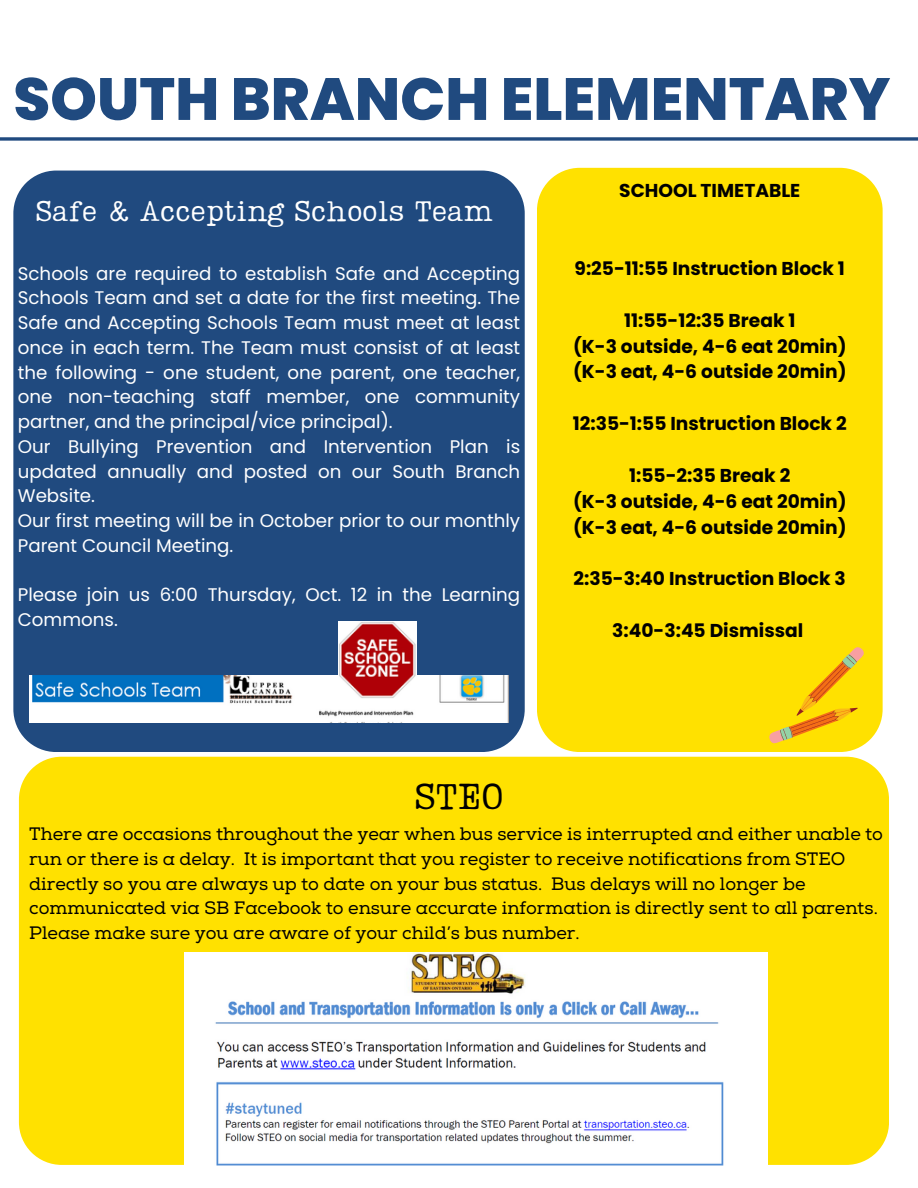
<style>
.page{position:relative;width:918px;height:1188px;background:#fff}
.page>*{position:absolute;margin:0;border:0;box-sizing:border-box;transform-origin:0 0}
.t1{font:800 59.4px "Poppins";color:#204a7f}
.t2{font:36px "Lumios TW Used";color:#000}
.t3{font:28.5px "Lumios TW Used";color:#fff}
.t4{font:700 18.6px "Poppins";color:#000}
.t5{font:18.3px/24.8px "Poppins";color:#fff;text-align:justify}
.t6{font:18px/24.8px "Nexa Slab";color:#000}
</style>
<div class="page">
<svg style="left:0;top:137px;width:918px;height:4px;background:#426592"></svg>
<div style="left:13px;top:171px;width:512px;height:581px;background:#204a7f"></div>
<img style="left:29px;top:675px;width:479px;height:47px">
<img style="left:339px;top:622px;width:78px;height:76px">
<div style="left:537px;top:168px;width:346px;height:584px;background:#ffe100"></div>
<svg style="left:768px;top:646px;width:97px;height:98px;background:#f8ce0b"></svg>
<div style="left:19px;top:757px;width:870px;height:408px;background:#ffe100"></div>
<img style="left:185px;top:953px;width:582px;height:212px">
<p class="t1" style="left:13px;top:58px;width:879px">SOUTH BRANCH ELEMENTARY</p>
<p class="t3" style="left:35px;top:192px;width:459px">Safe &amp; Accepting Schools Team</p>
<p class="t5" style="left:18px;top:261px;width:504px">Schools are required to establish Safe and Accepting Schools Team and set a date for the first meeting. The Safe and Accepting Schools Team must meet at least once in each term. The Team must consist of at least the following - one student, one parent, one teacher, one non-teaching staff member, one community partner, and the principal/vice principal).</p>
<p class="t5" style="left:18px;top:434px;width:504px">Our Bullying Prevention and Intervention Plan is updated annually and posted on our South Branch Website.</p>
<p class="t5" style="left:18px;top:508px;width:504px">Our first meeting will be in October prior to our monthly<br>Parent Council Meeting.</p>
<p class="t5" style="left:18px;top:583px;width:504px">Please join us 6:00 Thursday, Oct. 12 in the Learning<br>Commons.</p>
<p class="t4" style="left:619px;top:178px;width:183px">SCHOOL TIMETABLE</p>
<p class="t4" style="left:575px;top:255px;width:272px">9:25-11:55 Instruction Block 1</p>
<p class="t4" style="left:624px;top:307px;width:173px">11:55-12:35 Break 1</p>
<p class="t4" style="left:573px;top:333px;width:275px">(K-3 outside, 4-6 eat 20min)</p>
<p class="t4" style="left:573px;top:359px;width:275px">(K-3 eat, 4-6 outside 20min)</p>
<p class="t4" style="left:573px;top:411px;width:275px">12:35-1:55 Instruction Block 2</p>
<p class="t4" style="left:629px;top:462px;width:163px">1:55-2:35 Break 2</p>
<p class="t4" style="left:573px;top:488px;width:275px">(K-3 outside, 4-6 eat 20min)</p>
<p class="t4" style="left:573px;top:514px;width:275px">(K-3 eat, 4-6 outside 20min)</p>
<p class="t4" style="left:574px;top:566px;width:274px">2:35-3:40 Instruction Block 3</p>
<p class="t4" style="left:612px;top:618px;width:192px">3:40-3:45 Dismissal</p>
<p class="t2" style="left:415px;top:772px;width:90px">STEO</p>
<p class="t6" style="left:29px;top:822px;width:855px">There are occasions throughout the year when bus service is interrupted and either unable to run or there is a delay. It is important that you register to receive notifications from STEO directly so you are always up to date on your bus status. Bus delays will no longer be communicated via SB Facebook to ensure accurate information is directly sent to all parents.<br>Please make sure you are aware of your child’s bus number.</p>
</div>
